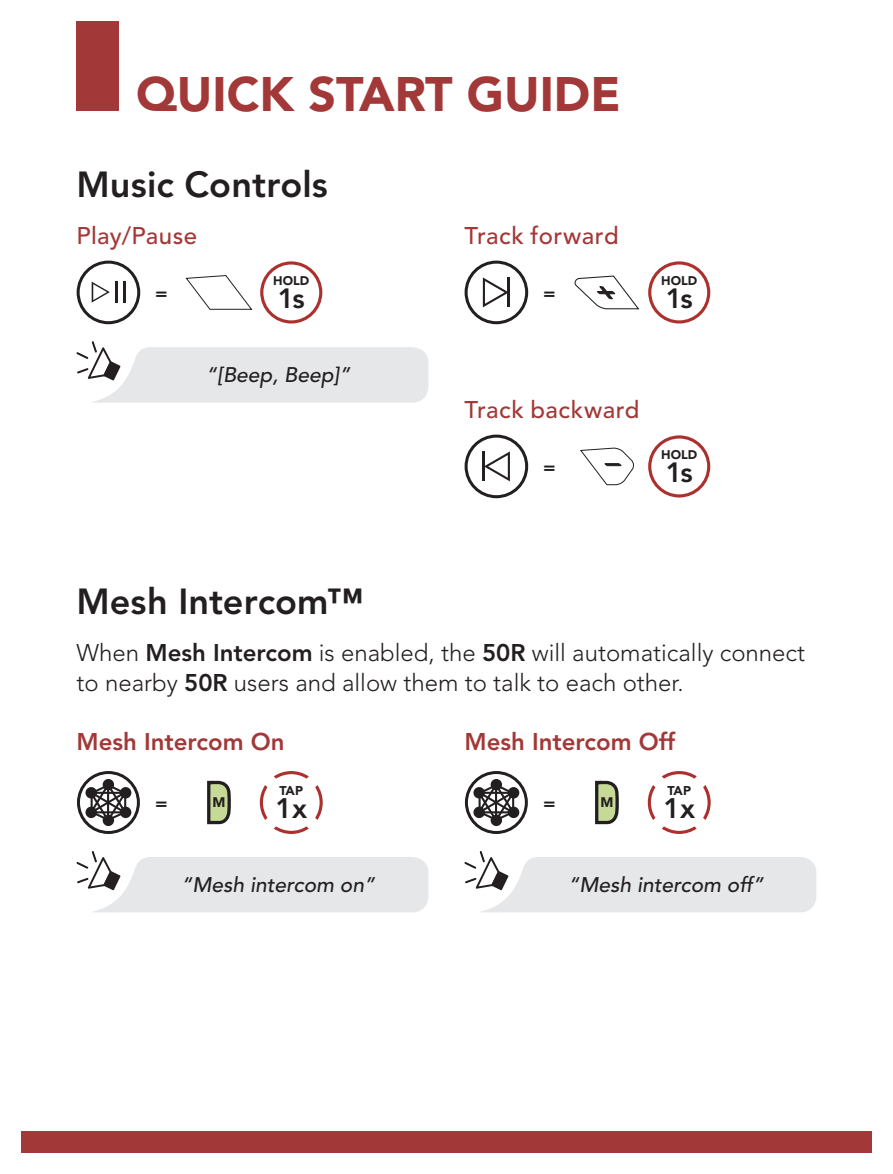
<style>
.page{position:relative;width:893px;height:1174px;background:#fff}
.page>*{position:absolute;margin:0;border:0;box-sizing:border-box;transform-origin:0 0}
.t1{font:900 48px "Avenir LT Std";color:#a23837}
.t2{font:800 36px "Avenir LT Std";color:#231f20}
.t3{font:800 28.2px "Avenir LT Std";color:#231f20}
.t4{font:800 27.6px "Avenir LT Std";color:#231f20}
.t5{font:300 24px/30px "Avenir LT Std";color:#231f20}
.t6{font:500 24px "Avenir LT Std";letter-spacing:.015em;color:#a23837}
.t7{font:800 24px "Avenir LT Std";color:#a23837}
.t8{font:italic 500 21px "Avenir LT Std";color:#231f20}
.t9{font:800 18.9px "Avenir LT Std";color:#231f20}
.t10{font:900 13.8px "Avenir LT Std";color:#231f20}
.t11{font:900 12.6px "Avenir LT Std";color:#231f20}
.s1{font-weight:800}
</style>
<div class="page">
<div style="left:21px;top:1131px;width:851px;height:21px;background:#a23837"></div>
<div style="left:77px;top:21px;width:42px;height:90px;background:#a23837"></div>
<svg style="left:77px;top:261px;width:63px;height:63px"></svg>
<svg style="left:186px;top:275px;width:66px;height:35px"></svg>
<svg style="left:260px;top:261px;width:62px;height:62px"></svg>
<svg style="left:77px;top:341px;width:351px;height:62px"></svg>
<svg style="left:465px;top:261px;width:63px;height:63px"></svg>
<svg style="left:574px;top:275px;width:65px;height:34px"></svg>
<svg style="left:648px;top:261px;width:62px;height:62px"></svg>
<svg style="left:465px;top:434px;width:63px;height:64px"></svg>
<svg style="left:580px;top:448px;width:54px;height:37px"></svg>
<svg style="left:648px;top:435px;width:62px;height:62px"></svg>
<svg style="left:77px;top:771px;width:63px;height:63px"></svg>
<svg style="left:229px;top:787px;width:2px;height:31px"></svg>
<svg style="left:207px;top:781px;width:22px;height:43px"></svg>
<svg style="left:260px;top:771px;width:63px;height:63px"></svg>
<svg style="left:77px;top:851px;width:351px;height:61px"></svg>
<svg style="left:465px;top:771px;width:63px;height:63px"></svg>
<svg style="left:617px;top:787px;width:2px;height:31px"></svg>
<svg style="left:595px;top:781px;width:22px;height:43px"></svg>
<svg style="left:648px;top:771px;width:63px;height:63px"></svg>
<svg style="left:464px;top:851px;width:352px;height:61px"></svg>
<h1 class="t1" style="left:136px;top:66px;width:486px">QUICK START GUIDE</h1>
<h2 class="t2" style="left:77px;top:167px;width:253px">Music Controls</h2>
<p class="t6" style="left:77px;top:224px;width:122px">Play/Pause</p>
<p class="t11" style="left:273px;top:273px;width:38px">HOLD</p>
<p class="t9" style="left:155px;top:284px;width:14px">=</p>
<p class="t4" style="left:278px;top:285px;width:29px">1s</p>
<p class="t8" style="left:206px;top:364px;width:145px">“[Beep, Beep]”</p>
<p class="t6" style="left:464px;top:224px;width:156px">Track forward</p>
<p class="t11" style="left:661px;top:273px;width:38px">HOLD</p>
<p class="t9" style="left:543px;top:284px;width:14px">=</p>
<p class="t4" style="left:666px;top:285px;width:29px">1s</p>
<p class="t6" style="left:464px;top:397px;width:177px">Track backward</p>
<p class="t11" style="left:661px;top:447px;width:38px">HOLD</p>
<p class="t9" style="left:543px;top:458px;width:14px">=</p>
<p class="t4" style="left:666px;top:459px;width:29px">1s</p>
<h2 class="t2" style="left:77px;top:584px;width:288px">Mesh Intercom™</h2>
<p class="t5" style="left:77px;top:639px;width:730px">When <span class="s1">Mesh Intercom</span> is enabled, the <span class="s1">50R</span> will automatically connect to nearby <span class="s1">50R</span> users and allow them to talk to each other.</p>
<p class="t7" style="left:77px;top:730px;width:209px">Mesh Intercom On</p>
<p class="t7" style="left:464px;top:730px;width:212px">Mesh Intercom Off</p>
<p class="t11" style="left:280px;top:783px;width:25px">TAP</p>
<p class="t11" style="left:667px;top:783px;width:25px">TAP</p>
<p class="t9" style="left:155px;top:794px;width:14px">=</p>
<p class="t10" style="left:212px;top:794px;width:15px">M</p>
<p class="t3" style="left:275px;top:794px;width:33px">1x</p>
<p class="t9" style="left:543px;top:794px;width:14px">=</p>
<p class="t10" style="left:600px;top:794px;width:15px">M</p>
<p class="t3" style="left:663px;top:794px;width:33px">1x</p>
<p class="t8" style="left:182px;top:874px;width:195px">“Mesh intercom on”</p>
<p class="t8" style="left:569px;top:874px;width:197px">“Mesh intercom off”</p>
</div>
